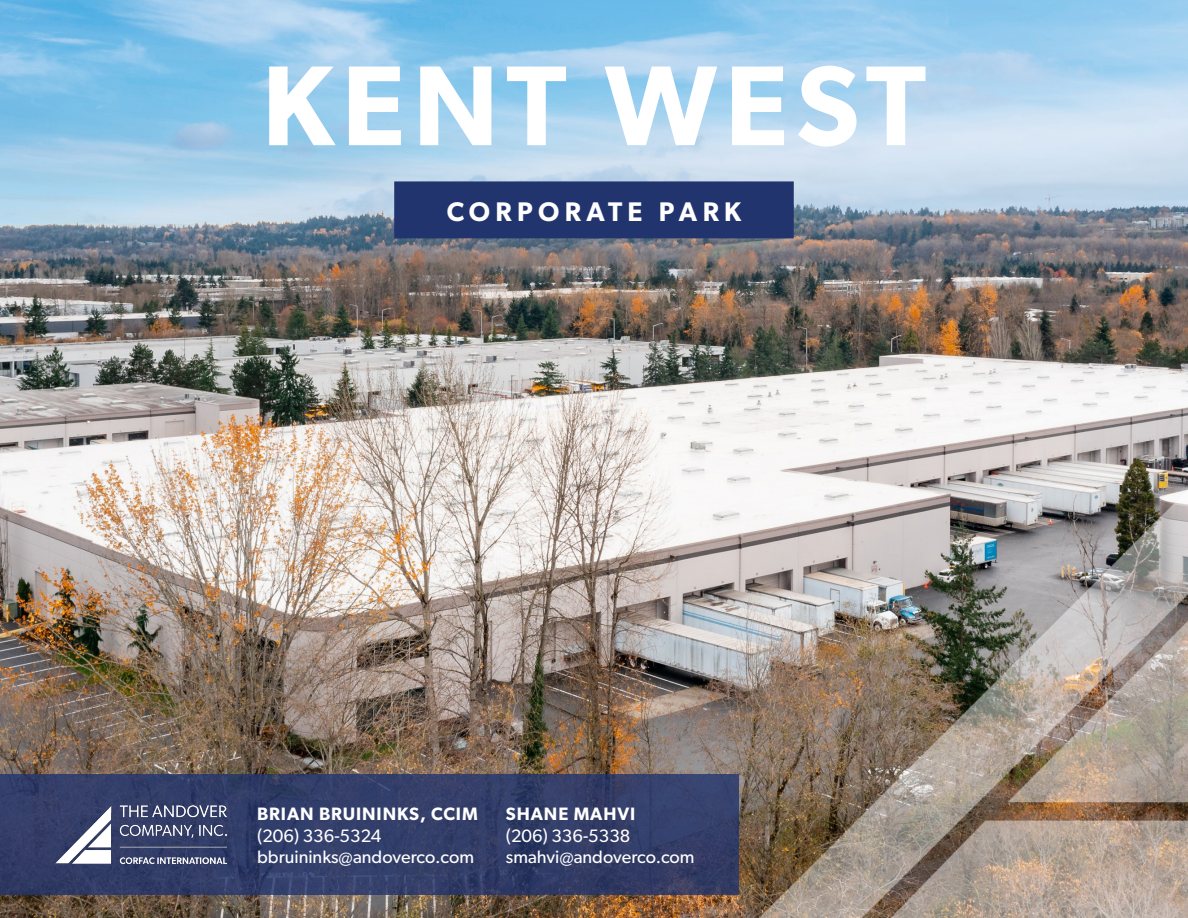
<style>
.page{position:relative;width:1188px;height:918px;background:#fff}
.page>*{position:absolute;margin:0;border:0;box-sizing:border-box;transform-origin:0 0}
.t1{font:600 114px "Gibson";letter-spacing:.07em;color:#fff}
.t2{font:600 27px "Gibson";letter-spacing:.2em;color:#fff}
.t3{font:18px "Gibson";color:#fff}
.t4{font:600 18px "Gibson";letter-spacing:.05em;color:#fff}
</style>
<div class="page">
<img style="left:0;top:0;width:1187px;height:918px">
<img style="left:755px;top:481px;width:433px;height:436px">
<div style="left:394px;top:181px;width:400px;height:57px;background:#22346e;border:2px solid #22346e"></div>
<svg style="left:0;top:774px;width:739px;height:121px;background:#323d67"></svg>
<img style="left:55px;top:806px;width:171px;height:57px">
<p class="t1" style="left:262px;top:38px;width:665px">KENT WEST</p>
<p class="t2" style="left:447px;top:195px;width:296px">CORPORATE PARK</p>
<p class="t4" style="left:257px;top:803px;width:222px">BRIAN BRUININKS, CCIM</p>
<p class="t3" style="left:257px;top:825px;width:126px">(206) 336-5324</p>
<p class="t3" style="left:257px;top:846px;width:218px">bbruininks@andoverco.com</p>
<p class="t4" style="left:506px;top:803px;width:131px">SHANE MAHVI</p>
<p class="t3" style="left:506px;top:825px;width:126px">(206) 336-5338</p>
<p class="t3" style="left:506px;top:846px;width:190px">smahvi@andoverco.com</p>
</div>
